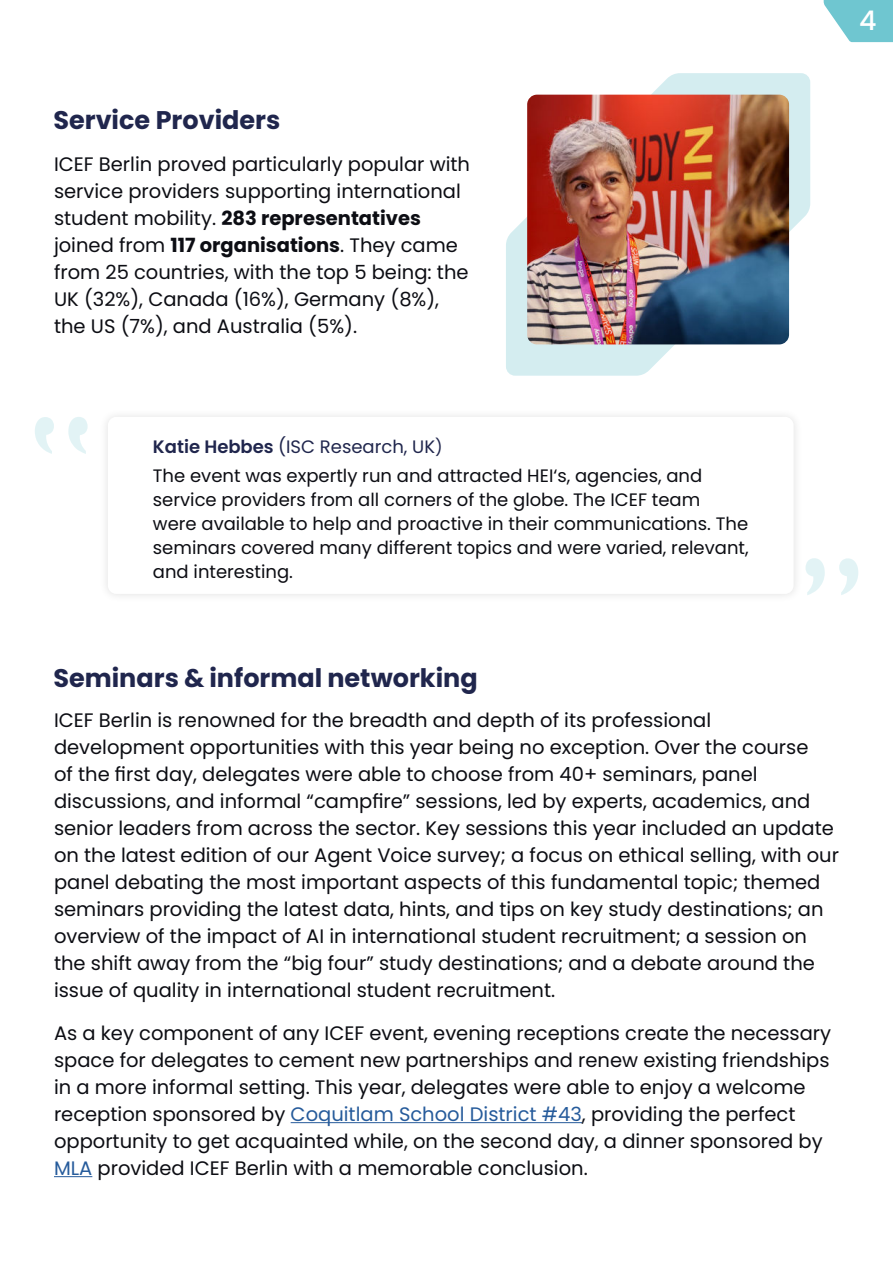
<style>
.page{position:relative;width:893px;height:1263px;background:#fff}
.page>*{position:absolute;margin:0;border:0;box-sizing:border-box;transform-origin:0 0}
.t1{font:500 27px "Poppins";color:#fff}
.t2{font:700 25.5px "Poppins";color:#20264d}
.t3{font:19.5px/27px "Poppins";color:#0c0d13}
.t4{font:18px/24px "Poppins";color:#0c0d13}
.t5{font:18px "Poppins";color:#20264d}
.s1{font-weight:700}
.s2{font-weight:600}
.s3{font-size:16.5px}
.s4{color:#265b9b}
</style>
<div class="page">
<div style="left:99px;top:408px;width:704px;height:195px;background:#fafafa"></div>
<div style="left:108px;top:417px;width:686px;height:177px;background:#fff;border-radius:9px"></div>
<svg style="left:35px;top:417px;width:53px;height:37px"></svg>
<svg style="left:805px;top:558px;width:53px;height:37px"></svg>
<hr style="left:291px;top:1122px;width:291px;height:1px;background:#265b9b">
<hr style="left:54px;top:1176px;width:38px;height:1px;background:#265b9b">
<svg style="left:824px;top:0;width:69px;height:42px"></svg>
<svg style="left:558px;top:73px;width:252px;height:252px;fill:#d4edf0"></svg>
<svg style="left:506px;top:217px;width:252px;height:159px;fill:#d4edf0"></svg>
<img style="left:527px;top:95px;width:262px;height:249px">
<h2 class="t2" style="left:53px;top:105px;width:229px">Service Providers</h2>
<p class="t3" style="left:54px;top:150px;width:418px">ICEF Berlin proved particularly popular with service providers supporting international student mobility. <span class="s1">283 representatives </span>joined from <span class="s1">117 organisations</span>. They came from 25 countries, with the top 5 being: the UK (32%), Canada (16%), Germany (8%), the US (7%), and Australia (5%).</p>
<h1 class="t1" style="left:859px;top:5px;width:19px">4</h1>
<p class="t5" style="left:153px;top:436px;width:291px"><span class="s2">Katie Hebbes</span> (ISC Research, UK<span class="s3">)</span></p>
<p class="t4" style="left:153px;top:464px;width:597px">The event was expertly run and attracted HEI‘s, agencies, and service providers from all corners of the globe. The ICEF team<br>were available to help and proactive in their communications. The seminars covered many different topics and were varied, relevant, and interesting.</p>
<h2 class="t2" style="left:53px;top:663px;width:426px">Seminars &amp; informal networking</h2>
<p class="t3" style="left:54px;top:706px;width:786px">ICEF Berlin is renowned for the breadth and depth of its professional development opportunities with this year being no exception. Over the course<br>of the first day, delegates were able to choose from 40+ seminars, panel discussions, and informal “campfire” sessions, led by experts, academics, and senior leaders from across the sector. Key sessions this year included an update on the latest edition of our Agent Voice survey; a focus on ethical selling, with our panel debating the most important aspects of this fundamental topic; themed seminars providing the latest data, hints, and tips on key study destinations; an overview of the impact of AI in international student recruitment; a session on the shift away from the “big four” study destinations; and a debate around the issue of quality in international student recruitment.</p>
<p class="t3" style="left:54px;top:1020px;width:779px">As a key component of any ICEF event, evening receptions create the necessary space for delegates to cement new partnerships and renew existing friendships in a more informal setting. This year, delegates were able to enjoy a welcome reception sponsored by <span class="s4">Coquitlam School District #43</span>, providing the perfect opportunity to get acquainted while, on the second day, a dinner sponsored by <span class="s4">MLA</span> provided ICEF Berlin with a memorable conclusion.</p>
</div>
